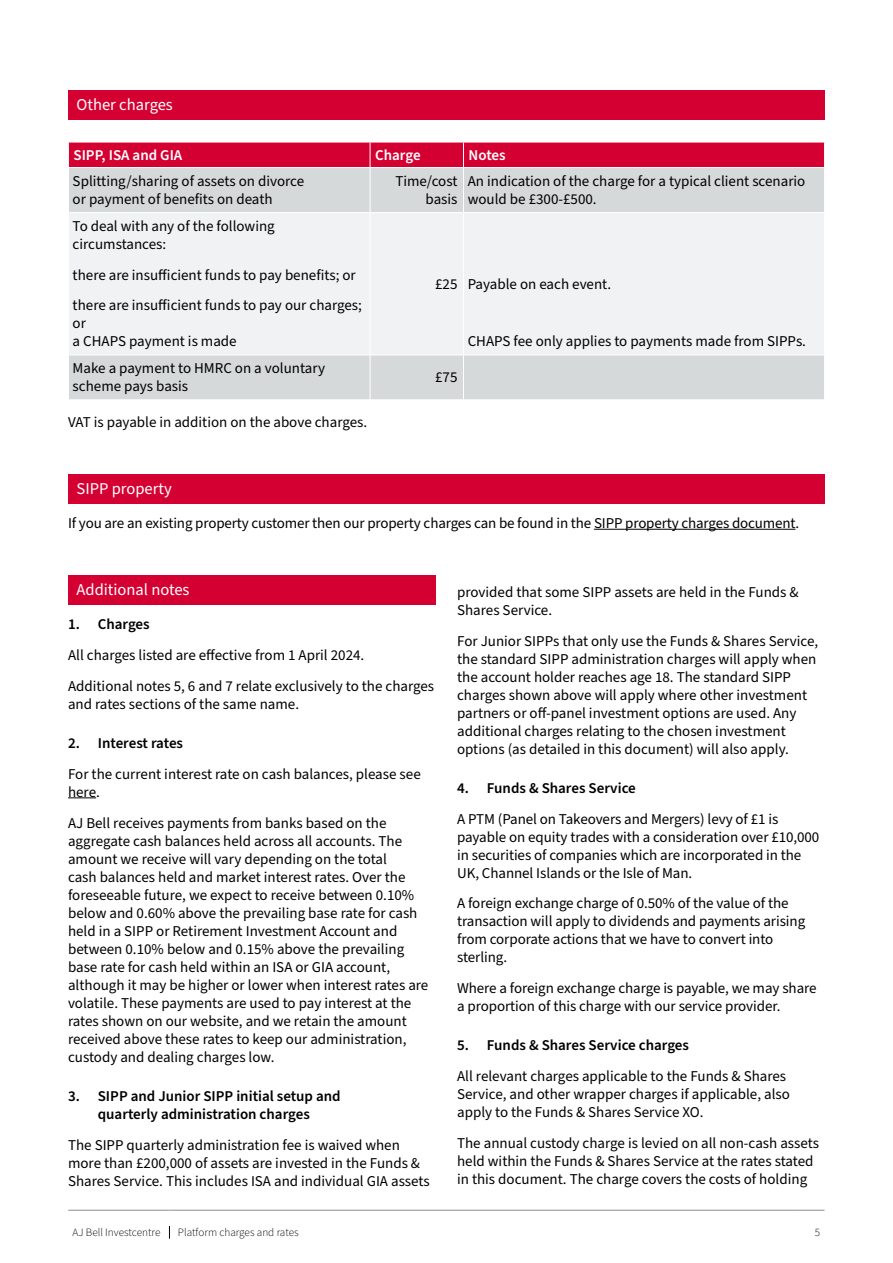
<style>
.page{position:relative;width:893px;height:1263px;background:#fff}
.page>*{position:absolute;margin:0;border:0;box-sizing:border-box;transform-origin:0 0}
.t1{font:16.5px "Source Sans Pro";color:#fff}
.t2{font:15px/18px "Source Sans Pro";color:#000}
.t3{font:600 15px/18px "Source Sans Pro";color:#000;text-align:center}
.t4{font:600 15px "Source Sans Pro";color:#fff}
.t5{font:300 11.25px "Source Sans Pro";color:#000}
</style>
<div class="page">
<svg style="left:169px;top:1226px;width:1px;height:13px"></svg>
<hr style="left:68px;top:1210px;width:101px;height:1px;background:#888f95">
<hr style="left:169px;top:1210px;width:626px;height:1px;background:#888f95">
<svg style="left:795px;top:1210px;width:29px;height:1px"></svg>
<div style="left:68px;top:90px;width:757px;height:30px;background:#d50032"></div>
<div style="left:68px;top:474px;width:757px;height:30px;background:#d50032"></div>
<hr style="left:594px;top:529px;width:201px;height:1px;background:#000">
<div style="left:69px;top:168px;width:755px;height:232px;background:#d5d9da"></div>
<div style="left:69px;top:213px;width:755px;height:142px;background:#f1f2f3"></div>
<div style="left:68px;top:142px;width:757px;height:25px;background:#d50032"></div>
<hr style="left:370px;top:168px;width:1px;height:44px;background:#fff">
<hr style="left:463px;top:168px;width:1px;height:44px;background:#fff">
<hr style="left:68px;top:212px;width:302px;height:1px;background:#fff">
<hr style="left:370px;top:212px;width:93px;height:1px;background:#fff">
<hr style="left:370px;top:213px;width:1px;height:142px;background:#fff">
<hr style="left:463px;top:212px;width:362px;height:1px;background:#fff">
<hr style="left:463px;top:213px;width:1px;height:142px;background:#fff">
<hr style="left:68px;top:355px;width:302px;height:1px;background:#fff">
<hr style="left:370px;top:355px;width:93px;height:1px;background:#fff">
<hr style="left:370px;top:355px;width:1px;height:45px;background:#fff">
<hr style="left:463px;top:355px;width:362px;height:1px;background:#fff">
<hr style="left:463px;top:355px;width:1px;height:45px;background:#fff">
<div style="left:68px;top:575px;width:368px;height:30px;background:#d50032"></div>
<svg style="left:68px;top:797px;width:28px;height:1px"></svg>
<p class="t1" style="left:77px;top:94px;width:98px">Other charges</p>
<p class="t4" style="left:74px;top:145px;width:110px">SIPP, ISA and GIA</p>
<p class="t4" style="left:375px;top:145px;width:47px">Charge</p>
<p class="t4" style="left:469px;top:145px;width:39px">Notes</p>
<p class="t2" style="left:73px;top:173px;width:233px">Splitting/sharing of assets on divorce or payment of benefits on death</p>
<p class="t2" style="left:395px;top:173px;width:64px;text-align:right">Time/cost basis</p>
<p class="t2" style="left:468px;top:173px;width:339px">An indication of the charge for a typical client scenario would be £300-£500.</p>
<p class="t2" style="left:73px;top:217px;width:204px">To deal with any of the following circumstances:</p>
<p class="t2" style="left:73px;top:260px;width:291px;line-height:30.8px">there are insufficient funds to pay benefits; or there are insufficient funds to pay our charges;</p>
<p class="t2" style="left:73px;top:315px;width:166px">or<br>a CHAPS payment is made</p>
<p class="t2" style="left:435px;top:276px;width:178px">£25 Payable on each event.</p>
<p class="t2" style="left:468px;top:333px;width:340px">CHAPS fee only applies to payments made from SIPPs.</p>
<p class="t2" style="left:73px;top:360px;width:254px">Make a payment to HMRC on a voluntary scheme pays basis</p>
<p class="t2" style="left:435px;top:369px;width:24px">£75</p>
<p class="t2" style="left:68px;top:413px;width:301px">VAT is payable in addition on the above charges.</p>
<p class="t1" style="left:77px;top:478px;width:97px">SIPP property</p>
<p class="t2" style="left:68px;top:515px;width:733px">If you are an existing property customer then our property charges can be found in the SIPP property charges document.</p>
<p class="t1" style="left:77px;top:579px;width:114px">Additional notes</p>
<p class="t3" style="left:68px;top:616px;width:83px">1. Charges</p>
<p class="t2" style="left:68px;top:640px;width:368px;line-height:30.8px">All charges listed are effective from 1 April 2024.<br>Additional notes 5, 6 and 7 relate exclusively to the charges</p>
<p class="t2" style="left:68px;top:695px;width:233px">and rates sections of the same name.</p>
<p class="t3" style="left:68px;top:734px;width:117px">2. Interest rates</p>
<p class="t2" style="left:68px;top:765px;width:354px">For the current interest rate on cash balances, please see here.</p>
<p class="t2" style="left:68px;top:814px;width:362px">AJ Bell receives payments from banks based on the aggregate cash balances held across all accounts. The amount we receive will vary depending on the total<br>cash balances held and market interest rates. Over the foreseeable future, we expect to receive between 0.10% below and 0.60% above the prevailing base rate for cash held in a SIPP or Retirement Investment Account and between 0.10% below and 0.15% above the prevailing base rate for cash held within an ISA or GIA account, although it may be higher or lower when interest rates are volatile. These payments are used to pay interest at the rates shown on our website, and we retain the amount received above these rates to keep our administration, custody and dealing charges low.</p>
<p class="t3" style="left:68px;top:1087px;width:274px">3. SIPP and Junior SIPP initial setup and quarterly administration charges</p>
<p class="t2" style="left:68px;top:1136px;width:363px">The SIPP quarterly administration fee is waived when more than £200,000 of assets are invested in the Funds &amp;<br>Shares Service. This includes ISA and individual GIA assets</p>
<p class="t2" style="left:457px;top:583px;width:343px">provided that some SIPP assets are held in the Funds &amp;<br>Shares Service.</p>
<p class="t2" style="left:457px;top:632px;width:363px">For Junior SIPPs that only use the Funds &amp; Shares Service, the standard SIPP administration charges will apply when the account holder reaches age 18. The standard SIPP charges shown above will apply where other investment partners or off-panel investment options are used. Any additional charges relating to the chosen investment options (as detailed in this document) will also apply.</p>
<p class="t3" style="left:457px;top:779px;width:180px">4. Funds &amp; Shares Service</p>
<p class="t2" style="left:457px;top:810px;width:364px">A PTM (Panel on Takeovers and Mergers) levy of £1 is payable on equity trades with a consideration over £10,000 in securities of companies which are incorporated in the UK, Channel Islands or the Isle of Man.</p>
<p class="t2" style="left:457px;top:895px;width:350px">A foreign exchange charge of 0.50% of the value of the transaction will apply to dividends and payments arising from corporate actions that we have to convert into sterling.</p>
<p class="t2" style="left:457px;top:980px;width:361px">Where a foreign exchange charge is payable, we may share a proportion of this charge with our service provider.</p>
<p class="t3" style="left:457px;top:1037px;width:233px">5. Funds &amp; Shares Service charges</p>
<p class="t2" style="left:457px;top:1068px;width:334px">All relevant charges applicable to the Funds &amp; Shares<br>Service, and other wrapper charges if applicable, also apply to the Funds &amp; Shares Service XO.</p>
<p class="t2" style="left:457px;top:1134px;width:363px">The annual custody charge is levied on all non-cash assets held within the Funds &amp; Shares Service at the rates stated in this document. The charge covers the costs of holding</p>
<p class="t5" style="left:72px;top:1225px;width:89px">AJ Bell Investcentre</p>
<p class="t5" style="left:178px;top:1225px;width:122px">Platform charges and rates</p>
<p class="t5" style="left:815px;top:1225px;width:7px">5</p>
</div>
